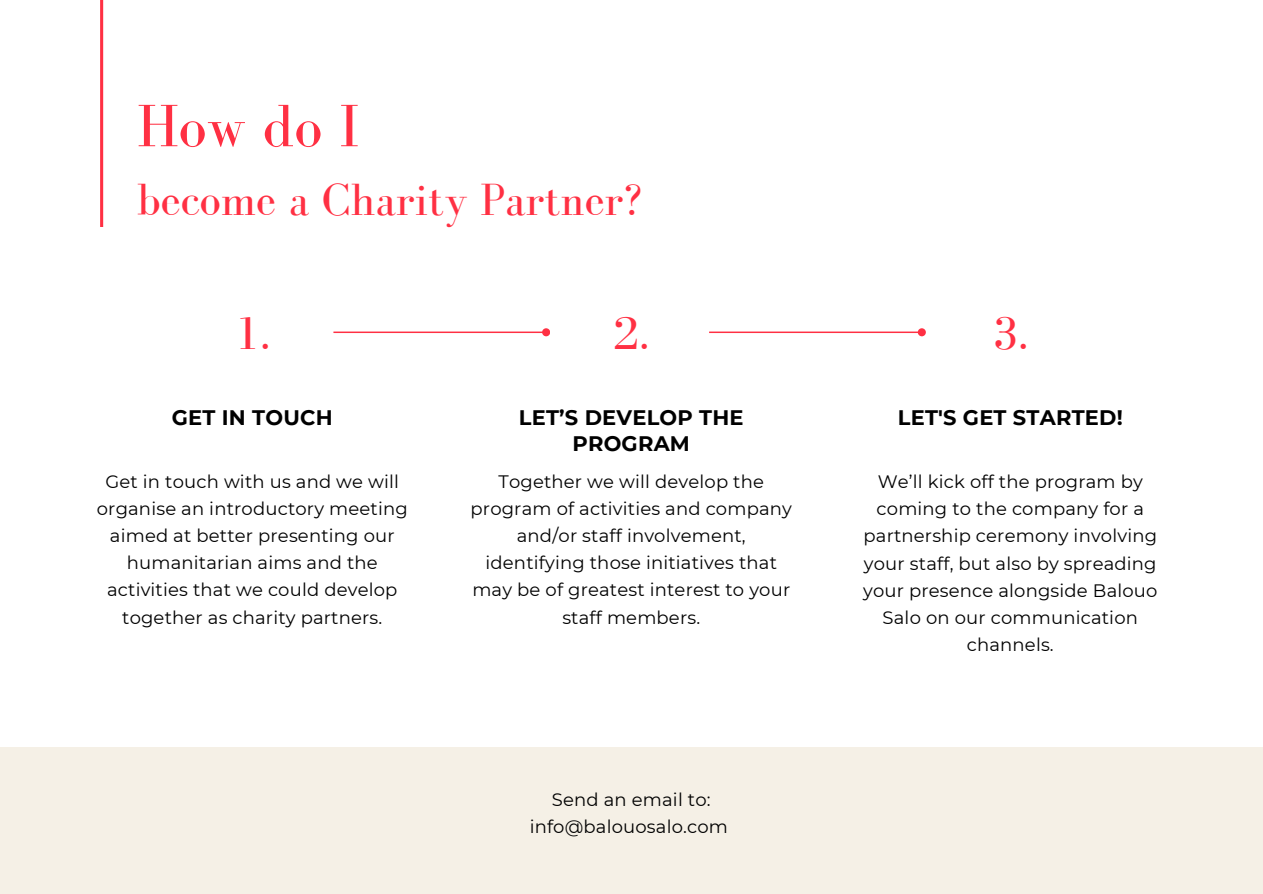
<style>
.page{position:relative;width:1263px;height:894px;background:#fff}
.page>*{position:absolute;margin:0;border:0;box-sizing:border-box;transform-origin:0 0}
.t1{font:61.5px "Bodoni FLF";color:#ff3043}
.t2{font:48px "Bodoni FLF";color:#ff3043}
.t3{font:46.5px "Bodoni FLF";color:#ff3043}
.t4{font:700 21px/25.8px "Montserrat";letter-spacing:.01em;color:#000;text-align:center}
.t5{font:18px/27.2px "Montserrat";letter-spacing:.01em;color:#000;text-align:center}
</style>
<div class="page">
<div style="left:542px;top:328px;width:8px;height:8px;background:#ff3043;border-radius:4px"></div>
<div style="left:918px;top:328px;width:8px;height:8px;background:#ff3043;border-radius:4px"></div>
<div style="left:0;top:747px;width:1263px;height:146px;background:#f5f0e6"></div>
<svg style="left:100px;top:0;width:3px;height:227px"></svg>
<p class="t1" style="left:137px;top:92px;width:225px">How do I</p>
<p class="t3" style="left:137px;top:174px;width:507px">become a Charity Partner?</p>
<p class="t2" style="left:234px;top:307px;width:38px">1.</p>
<p class="t2" style="left:613px;top:307px;width:38px">2.</p>
<p class="t2" style="left:992px;top:307px;width:38px">3.</p>
<p class="t4" style="left:172px;top:404px;width:162px">GET IN TOUCH</p>
<p class="t5" style="left:97px;top:467px;width:312px">Get in touch with us and we will organise an introductory meeting aimed at better presenting our humanitarian aims and the activities that we could develop together as charity partners.</p>
<p class="t4" style="left:519px;top:404px;width:226px">LET’S DEVELOP THE<br>PROGRAM</p>
<p class="t5" style="left:471px;top:467px;width:323px">Together we will develop the program of activities and company and/or staff involvement, identifying those initiatives that may be of greatest interest to your staff members.</p>
<p class="t5" style="left:552px;top:785px;width:160px">Send an email to:</p>
<p class="t5" style="left:530px;top:812px;width:200px">info@balouosalo.com</p>
<p class="t4" style="left:898px;top:404px;width:226px">LET'S GET STARTED!</p>
<p class="t5" style="left:863px;top:468px;width:296px">We’ll kick off the program by coming to the company for a partnership ceremony involving your staff, but also by spreading your presence alongside Balouo<br>Salo on our communication channels.</p>
</div>
